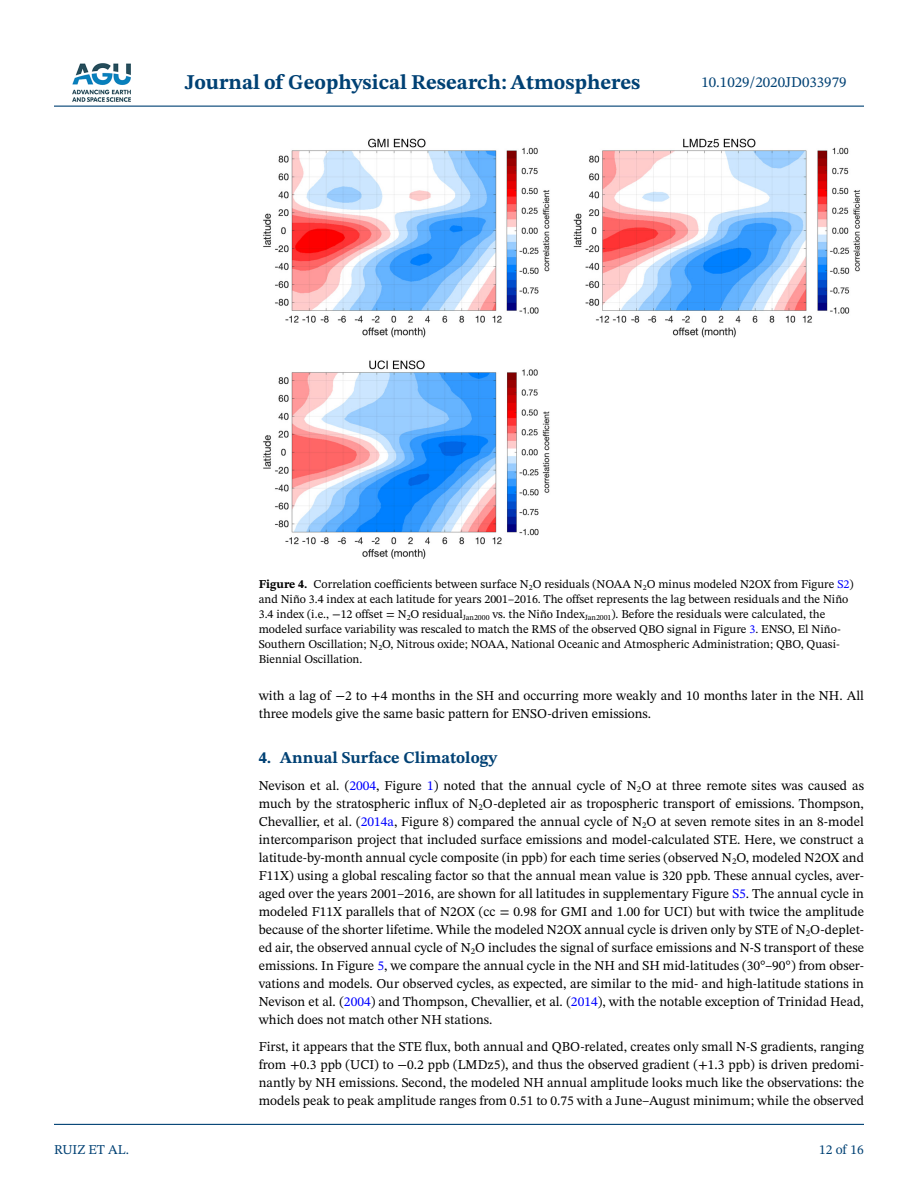
<style>
.page{position:relative;width:918px;height:1188px;background:#fff}
.page>*{position:absolute;margin:0;border:0;box-sizing:border-box;transform-origin:0 0}
.t1{font:700 21px "STIX Two Text";color:#004174}
.t2{font:700 16.5px "STIX Two Text";color:#004174}
.t3{font:15px "STIX Two Text";color:#004174}
.t4{font:13.5px/18px "STIX Two Text";color:#000;text-align:justify}
.t5{font:13.5px "STIX Two Text";color:#004174}
.t6{font:12px/15px "STIX Two Text";color:#000}
.s1{font-weight:700}
.s2{color:#00f}
</style>
<div class="page">
<hr style="left:54px;top:106px;width:810px;height:1px;background:#004174">
<hr style="left:54px;top:1124px;width:810px;height:1px;background:#004174">
<img style="left:72px;top:63px;width:59px;height:39px">
<img style="left:263px;top:138px;width:597px;height:421px">
<h1 class="t1" style="left:185px;top:67px;width:457px">Journal of Geophysical Research: Atmospheres</h1>
<p class="t3" style="left:701px;top:72px;width:147px">10.1029/2020JD033979</p>
<p class="t5" style="left:54px;top:1140px;width:77px">RUIZ ET AL.</p>
<p class="t6" style="left:259px;top:577px;width:596px"><span class="s1">Figure 4.</span> Correlation coefficients between surface N<sub>2</sub>O residuals (NOAA N<sub>2</sub>O minus modeled N2OX from Figure <span class="s2">S2</span>) and Niño 3.4 index at each latitude for years 2001–2016. The offset represents the lag between residuals and the Niño 3.4 index (i.e., −12 offset = N<sub>2</sub>O residual<sub>Jan2000</sub> vs. the Niño Index<sub>Jan2001</sub>). Before the residuals were calculated, the modeled surface variability was rescaled to match the RMS of the observed QBO signal in Figure <span class="s2">3</span>. ENSO, El Niño-Southern Oscillation; N<sub>2</sub>O, Nitrous oxide; NOAA, National Oceanic and Atmospheric Administration; QBO, Quasi-Biennial Oscillation.</p>
<p class="t4" style="left:259px;top:687px;width:607px">with a lag of −2 to +4 months in the SH and occurring more weakly and 10 months later in the NH. All three models give the same basic pattern for ENSO-driven emissions.</p>
<p class="t2" style="left:259px;top:746px;width:240px">4. Annual Surface Climatology</p>
<p class="t4" style="left:259px;top:777px;width:607px">Nevison et al. (<span class="s2">2004</span>, Figure <span class="s2">1</span>) noted that the annual cycle of N<sub>2</sub>O at three remote sites was caused as much by the stratospheric influx of N<sub>2</sub>O-depleted air as tropospheric transport of emissions. Thompson, Chevallier, et al. (<span class="s2">2014a</span>, Figure 8) compared the annual cycle of N<sub>2</sub>O at seven remote sites in an 8-model intercomparison project that included surface emissions and model-calculated STE. Here, we construct a latitude-by-month annual cycle composite (in ppb) for each time series (observed N<sub>2</sub>O, modeled N2OX and F11X) using a global rescaling factor so that the annual mean value is 320 ppb. These annual cycles, aver&shy;aged over the years 2001–2016, are shown for all latitudes in supplementary Figure <span class="s2">S5</span>. The annual cycle in modeled F11X parallels that of N2OX (cc = 0.98 for GMI and 1.00 for UCI) but with twice the amplitude because of the shorter lifetime. While the modeled N2OX annual cycle is driven only by STE of N<sub>2</sub>O-deplet&shy;ed air, the observed annual cycle of N<sub>2</sub>O includes the signal of surface emissions and N-S transport of these emissions. In Figure <span class="s2">5</span>, we compare the annual cycle in the NH and SH mid-latitudes (30°–90°) from obser&shy;vations and models. Our observed cycles, as expected, are similar to the mid- and high-latitude stations in Nevison et al. (<span class="s2">2004</span>) and Thompson, Chevallier, et al. (<span class="s2">2014</span>), with the notable exception of Trinidad Head, which does not match other NH stations.</p>
<p class="t4" style="left:259px;top:1038px;width:607px">First, it appears that the STE flux, both annual and QBO-related, creates only small N-S gradients, ranging from +0.3 ppb (UCI) to −0.2 ppb (LMDz5), and thus the observed gradient (+1.3 ppb) is driven predomi&shy;nantly by NH emissions. Second, the modeled NH annual amplitude looks much like the observations: the models peak to peak amplitude ranges from 0.51 to 0.75 with a June–August minimum; while the observed</p>
<p class="t5" style="left:819px;top:1140px;width:46px">12 of 16</p>
</div>
